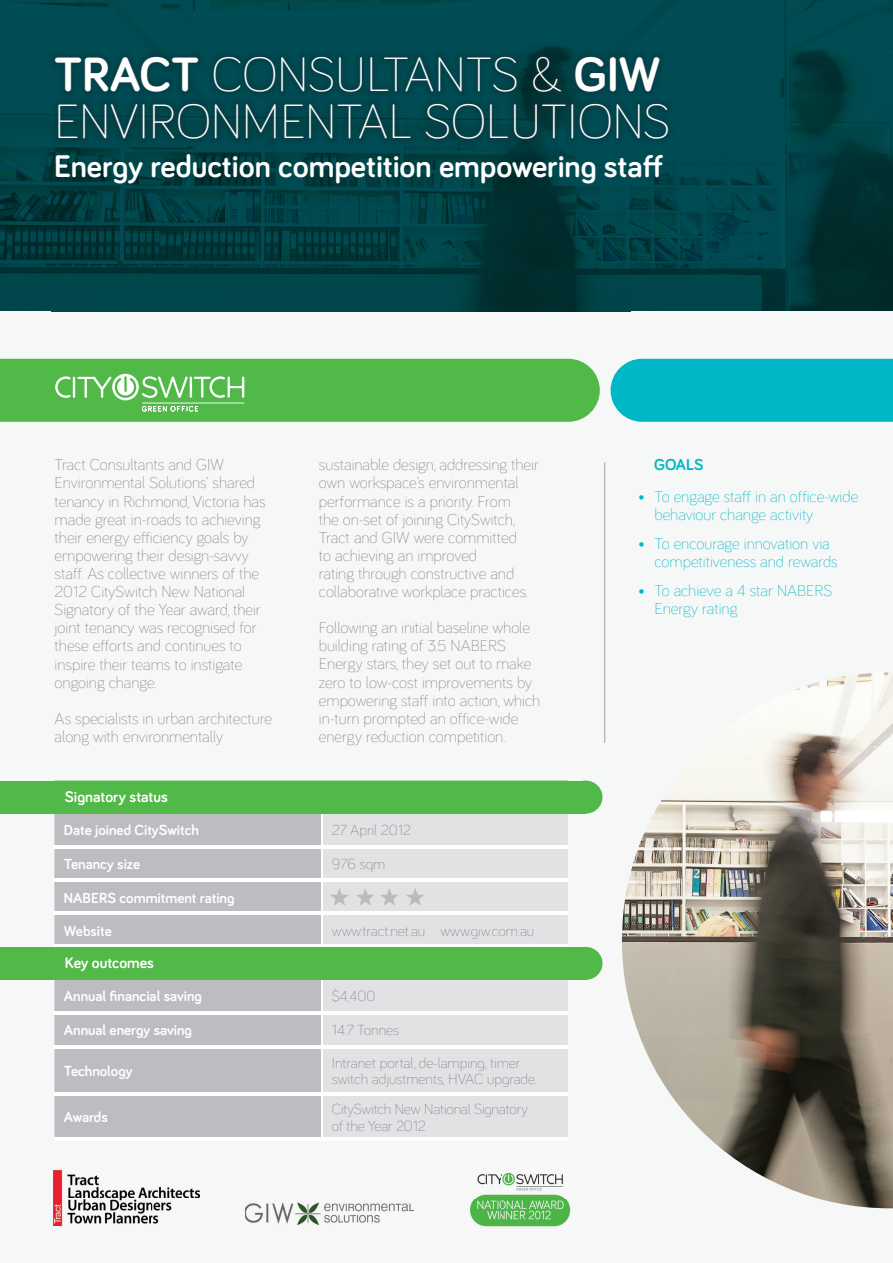
<style>
.page{position:relative;width:893px;height:1263px;background:#f6f7f7}
.page>*{position:absolute;margin:0;border:0;box-sizing:border-box;transform-origin:0 0}
.t1{font:300 49.65px/47px "Bariol";color:#fff}
.t2{font:700 32.25px "Bariol";color:#fff}
.t3{font:700 21.75px "Bariol";color:#fff}
.t4{font:300 16.35px/18.1px "Bariol";color:#808285}
.t5{font:300 16.35px/18.1px "Bariol";color:#00b7c7}
.t6{font:700 16.35px "Bariol";color:#00b7c7}
.t7{font:700 15.75px "Bariol";color:#fff}
.t8{font:300 15px/16.6px "Bariol";color:#808285}
.t9{font:700 15px/31.5px "Bariol";color:#fff}
.s1{font-weight:700}
</style>
<div class="page">
<div style="left:54px;top:814px;width:267px;height:323px;background:#bcbdc0"></div>
<div style="left:323px;top:814px;width:245px;height:323px;background:#e1e2e4"></div>
<hr style="left:54px;top:845px;width:268px;height:3px;background:#fff">
<hr style="left:323px;top:845px;width:245px;height:3px;background:#fff">
<hr style="left:54px;top:878px;width:268px;height:4px;background:#fff">
<hr style="left:323px;top:878px;width:245px;height:4px;background:#fff">
<hr style="left:54px;top:911px;width:268px;height:4px;background:#fff">
<hr style="left:323px;top:911px;width:245px;height:4px;background:#fff">
<hr style="left:54px;top:1011px;width:268px;height:3px;background:#fff">
<hr style="left:323px;top:1011px;width:245px;height:3px;background:#fff">
<hr style="left:54px;top:1045px;width:268px;height:3px;background:#fff">
<hr style="left:323px;top:1045px;width:245px;height:3px;background:#fff">
<hr style="left:54px;top:1092px;width:268px;height:3px;background:#fff">
<hr style="left:323px;top:1092px;width:245px;height:3px;background:#fff">
<hr style="left:322px;top:814px;width:1px;height:33px;background:#fff">
<hr style="left:322px;top:847px;width:1px;height:33px;background:#fff">
<hr style="left:322px;top:880px;width:1px;height:33px;background:#fff">
<hr style="left:322px;top:913px;width:1px;height:32px;background:#fff">
<hr style="left:322px;top:979px;width:1px;height:33px;background:#fff">
<hr style="left:322px;top:1012px;width:1px;height:34px;background:#fff">
<hr style="left:322px;top:1046px;width:1px;height:48px;background:#fff">
<hr style="left:322px;top:1094px;width:1px;height:43px;background:#fff">
<hr style="left:54px;top:945px;width:268px;height:3px;background:#fff">
<hr style="left:322px;top:945px;width:246px;height:3px;background:#fff">
<hr style="left:54px;top:1137px;width:268px;height:3px;background:#fff">
<hr style="left:322px;top:1137px;width:246px;height:3px;background:#fff">
<svg style="left:330px;top:888px;width:19px;height:18px"></svg>
<svg style="left:356px;top:888px;width:43px;height:18px"></svg>
<svg style="left:406px;top:888px;width:19px;height:18px"></svg>
<div style="left:0;top:0;width:893px;height:51px;background:#004c55"></div>
<img style="left:0;top:51px;width:52px;height:260px">
<img style="left:631px;top:51px;width:262px;height:260px">
<img style="left:52px;top:146px;width:579px;height:165px">
<div style="left:569px;top:780px;width:33px;height:34px;background:#51b948;border-radius:50%"></div>
<div style="left:0;top:781px;width:586px;height:33px;background:#51b948"></div>
<div style="left:569px;top:947px;width:33px;height:33px;background:#51b948;border-radius:50%"></div>
<div style="left:0;top:947px;width:586px;height:33px;background:#51b948"></div>
<hr style="left:604px;top:462px;width:1px;height:281px;background:#babbbd">
<img style="left:622px;top:672px;width:271px;height:536px">
<img style="left:54px;top:1171px;width:146px;height:55px">
<img style="left:245px;top:1203px;width:169px;height:22px">
<img style="left:470px;top:1172px;width:101px;height:55px">
<img style="left:47px;top:48px;width:629px;height:98px">
<svg style="left:0;top:359px;width:600px;height:63px;background:#5abc51"></svg>
<hr style="left:142px;top:403px;width:102px;height:1px;background:#fff">
<div style="left:611px;top:359px;width:282px;height:63px;background:#00b7c7"></div>
<h1 class="t1" style="left:54px;top:48px;width:618px"><span class="s1">TRACT</span> CONSULTANTS &amp; <span class="s1">GIW<br></span>ENVIRONMENTAL SOLUTIONS</h1>
<h2 class="t2" style="left:54px;top:144px;width:611px">Energy reduction competition empowering staff</h2>
<p class="t4" style="left:55px;top:455px;width:213px">Tract Consultants and GIW<br>Environmental Solutions’ shared tenancy in Richmond, Victoria has made great in-roads to achieving their energy efficiency goals by empowering their design-savvy staff. As collective winners of the<br>2012 CitySwitch New National<br>Signatory of the Year award, their joint tenancy was recognised for these efforts and continues to inspire their teams to instigate ongoing change.</p>
<p class="t4" style="left:55px;top:708px;width:219px">As specialists in urban architecture along with environmentally</p>
<p class="t4" style="left:319px;top:455px;width:221px">sustainable design, addressing their own workspace’s environmental performance is a priority. From<br>the on-set of joining CitySwitch,<br>Tract and GIW were committed<br>to achieving an improved<br>rating through constructive and collaborative workplace practices.</p>
<p class="t4" style="left:319px;top:618px;width:223px">Following an initial baseline whole building rating of 3.5 NABERS Energy stars, they set out to make zero to low-cost improvements by empowering staff into action, which in-turn prompted an office-wide energy reduction competition.</p>
<h3 class="t3" style="left:64px;top:780px;width:140px">signatory status</h3>
<p class="t9" style="left:64px;top:814px;width:136px">Date joined CitySwitch</p>
<p class="t8" style="left:332px;top:821px;width:81px">27 April 2012</p>
<p class="t9" style="left:64px;top:848px;width:78px">Tenancy size</p>
<p class="t8" style="left:332px;top:855px;width:55px">976 sqm</p>
<p class="t9" style="left:64px;top:881px;width:172px">NABERS commitment rating</p>
<p class="t9" style="left:64px;top:914px;width:49px">Website</p>
<p class="t8" style="left:332px;top:921px;width:204px">www.tract.net.au www.giw.com.au</p>
<p class="t9" style="left:64px;top:948px;width:140px">key outcomes<br>Annual financial saving</p>
<p class="t7" style="left:65px;top:786px;width:104px">Signatory status</p>
<p class="t7" style="left:65px;top:952px;width:91px">Key outcomes</p>
<p class="t8" style="left:332px;top:987px;width:45px">$4,400</p>
<p class="t9" style="left:64px;top:1014px;width:130px">Annual energy saving</p>
<p class="t8" style="left:332px;top:1021px;width:69px">14.7 Tonnes</p>
<p class="t9" style="left:64px;top:1055px;width:70px">Technology</p>
<p class="t8" style="left:332px;top:1053px;width:207px">Intranet portal, de-lamping, timer switch adjustments, HVAC upgrade.</p>
<p class="t9" style="left:64px;top:1101px;width:45px">Awards</p>
<p class="t8" style="left:332px;top:1099px;width:198px">CitySwitch New National Signatory of the Year 2012</p>
<p class="t6" style="left:654px;top:453px;width:51px">GOALS</p>
<p class="t5" style="left:654px;top:486px;width:205px;text-indent:-16px">• To engage staff in an office-wide behaviour change activity</p>
<p class="t5" style="left:654px;top:533px;width:185px;text-indent:-16px">• To encourage innovation via competitiveness and rewards</p>
<p class="t5" style="left:654px;top:580px;width:179px;text-indent:-16px">• To achieve a 4 star NABERS<br>Energy rating</p>
</div>
